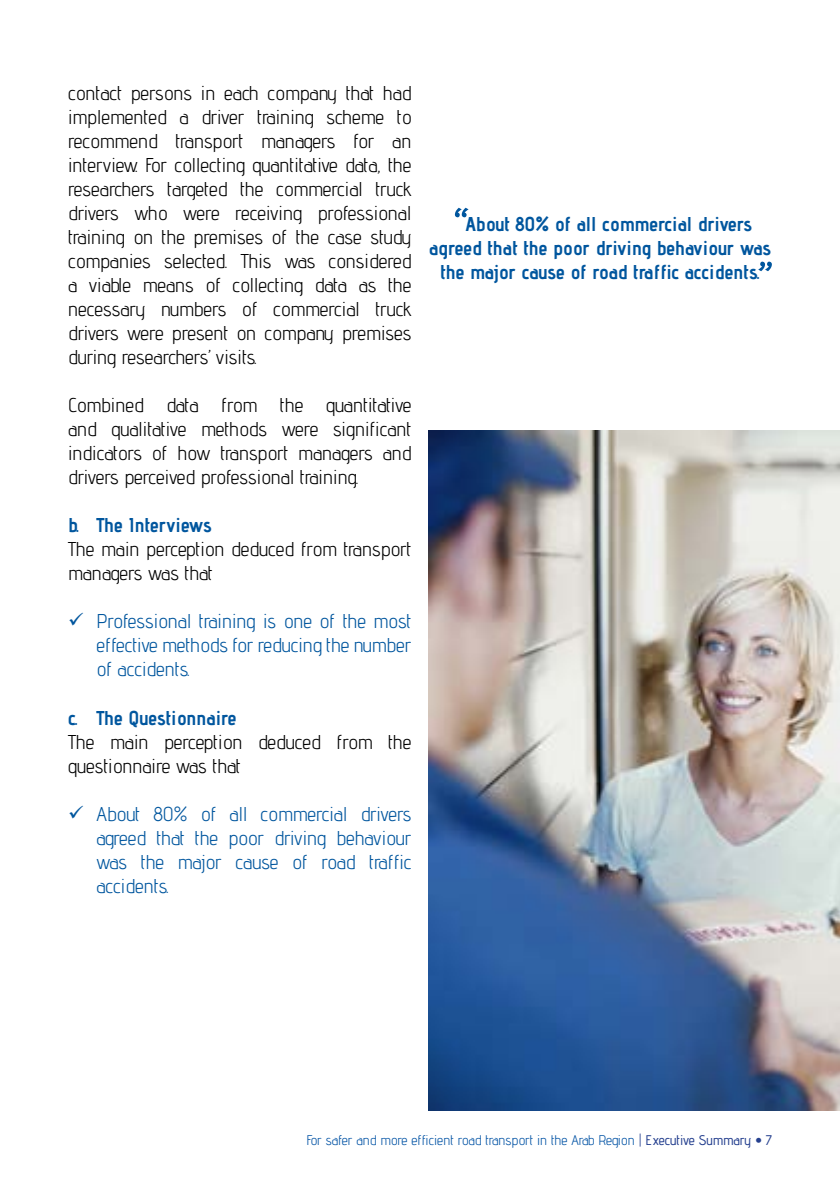
<style>
.page{position:relative;width:840px;height:1191px;background:#fff}
.page>*{position:absolute;margin:0;border:0;box-sizing:border-box;transform-origin:0 0}
.t1{font:20px/24px "Advent Pro";color:#000;text-align:justify}
.t2{font:20px/24px "Advent Pro";color:#00569e;text-align:justify}
.t3{font:700 20px "Advent Pro";color:#00569e}
.t4{font:14px "Advent Pro";color:#0052a4}
.s1{color:#25408f}
.s2{font-weight:500;color:#25408f}
</style>
<div class="page">
<svg style="left:454px;top:208px;width:14px;height:9px"></svg>
<svg style="left:758px;top:262px;width:13px;height:9px"></svg>
<img style="left:428px;top:431px;width:411px;height:679px">
<p class="t1" style="left:68px;top:81px;width:345px">contact persons in each company that had implemented a driver training scheme to recommend transport managers for an interview. For collecting quantitative data, the researchers targeted the commercial truck drivers who were receiving professional training on the premises of the case study companies selected. This was considered a viable means of collecting data as the necessary numbers of commercial truck drivers were present on company premises during researchers’ visits.</p>
<p class="t1" style="left:68px;top:393px;width:345px">Combined data from the quantitative and qualitative methods were significant indicators of how transport managers and drivers perceived professional training.</p>
<p class="t3" style="left:68px;top:513px;width:145px">b. The Interviews</p>
<p class="t1" style="left:68px;top:537px;width:344px">The main perception deduced from transport managers was that</p>
<p class="t2" style="left:96px;top:609px;width:316px;text-indent:-28px">✓ Professional training is one of the most effective methods for reducing the number of accidents.</p>
<p class="t3" style="left:68px;top:705px;width:170px">c. The Questionnaire</p>
<p class="t1" style="left:68px;top:729px;width:345px">The main perception deduced from the questionnaire was that</p>
<p class="t2" style="left:96px;top:801px;width:316px;text-indent:-28px">✓ About 80% of all commercial drivers agreed that the poor driving behaviour was the major cause of road traffic accidents.</p>
<p class="t3" style="left:465px;top:212px;width:288px">About 80% of all commercial drivers</p>
<p class="t3" style="left:429px;top:236px;width:343px">agreed that the poor driving behaviour was</p>
<p class="t3" style="left:440px;top:260px;width:321px">the major cause of road traffic accidents.</p>
<p class="t4" style="left:306px;top:1131px;width:466px">For safer and more efficient road transport in the Arab Region <span class="s1">|</span> <span class="s2">Executive Summary</span> <span class="s1">•</span> <span class="s2">7</span></p>
</div>
